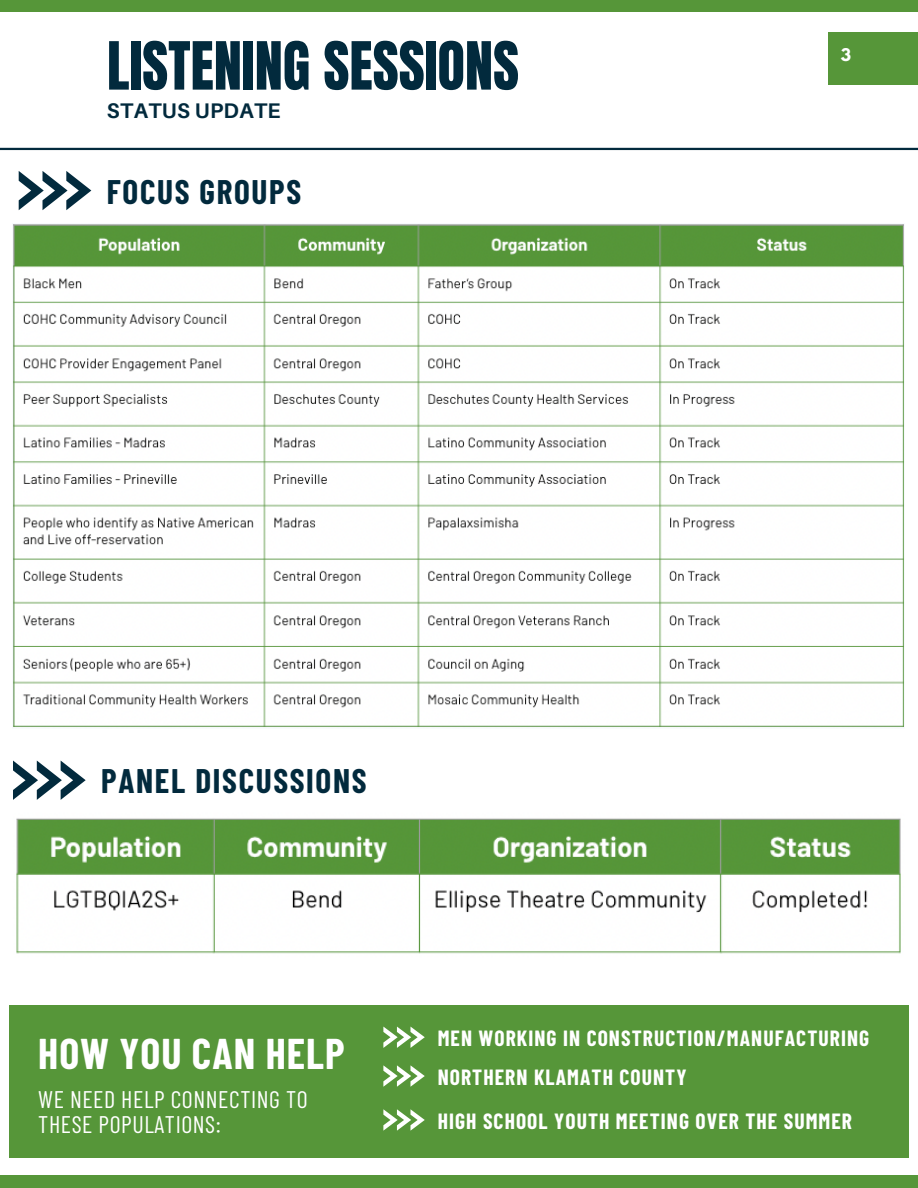
<style>
.page{position:relative;width:918px;height:1188px;background:#fff}
.page>*{position:absolute;margin:0;border:0;box-sizing:border-box;transform-origin:0 0}
.t1{font:56.4px "Anton";color:#022a3d}
.t2{font:700 42px "Barlow Condensed";letter-spacing:.025em;color:#fff}
.t3{font:700 33.3px "Barlow Condensed";letter-spacing:.05em;color:#022a3d}
.t4{font:24px/24.8px "Barlow Condensed";letter-spacing:.025em;color:#fff}
.t5{font:700 21.45px "Barlow Condensed";letter-spacing:.05em;color:#fff}
.t6{font:700 21.15px "Aileron";letter-spacing:.015em;color:#022a3d}
.t7{font:700 15.45px "League Spartan";color:#fff}
</style>
<div class="page">
<div style="left:0;top:0;width:918px;height:12px;background:#569639"></div>
<div style="left:0;top:1175px;width:918px;height:13px;background:#569639"></div>
<div style="left:828px;top:32px;width:90px;height:52px;background:#569639"></div>
<hr style="left:0;top:148px;width:918px;height:2px;background:#022a3d">
<div style="left:9px;top:1005px;width:899px;height:153px;background:#569639"></div>
<svg style="left:383px;top:1027px;width:42px;height:21px"></svg>
<svg style="left:383px;top:1065px;width:42px;height:22px"></svg>
<svg style="left:383px;top:1109px;width:42px;height:22px"></svg>
<img style="left:13px;top:224px;width:891px;height:504px">
<svg style="left:19px;top:171px;width:72px;height:39px"></svg>
<svg style="left:13px;top:761px;width:73px;height:39px"></svg>
<img style="left:16px;top:818px;width:885px;height:136px">
<p class="t1" style="left:107px;top:25px;width:414px">LISTENING SESSIONS</p>
<p class="t6" style="left:107px;top:97px;width:175px">STATUS UPDATE</p>
<p class="t3" style="left:107px;top:170px;width:196px">FOCUS GROUPS</p>
<p class="t3" style="left:101px;top:760px;width:267px">PANEL DISCUSSIONS</p>
<p class="t7" style="left:841px;top:47px;width:12px">3</p>
<p class="t2" style="left:38px;top:1027px;width:308px">HOW YOU CAN HELP</p>
<p class="t4" style="left:38px;top:1086px;width:271px">WE NEED HELP CONNECTING TO<br>THESE POPULATIONS:</p>
<p class="t5" style="left:438px;top:1025px;width:433px">MEN WORKING IN CONSTRUCTION/MANUFACTURING</p>
<p class="t5" style="left:438px;top:1063px;width:250px">NORTHERN KLAMATH COUNTY</p>
<p class="t5" style="left:438px;top:1107px;width:416px">HIGH SCHOOL YOUTH MEETING OVER THE SUMMER</p>
</div>
